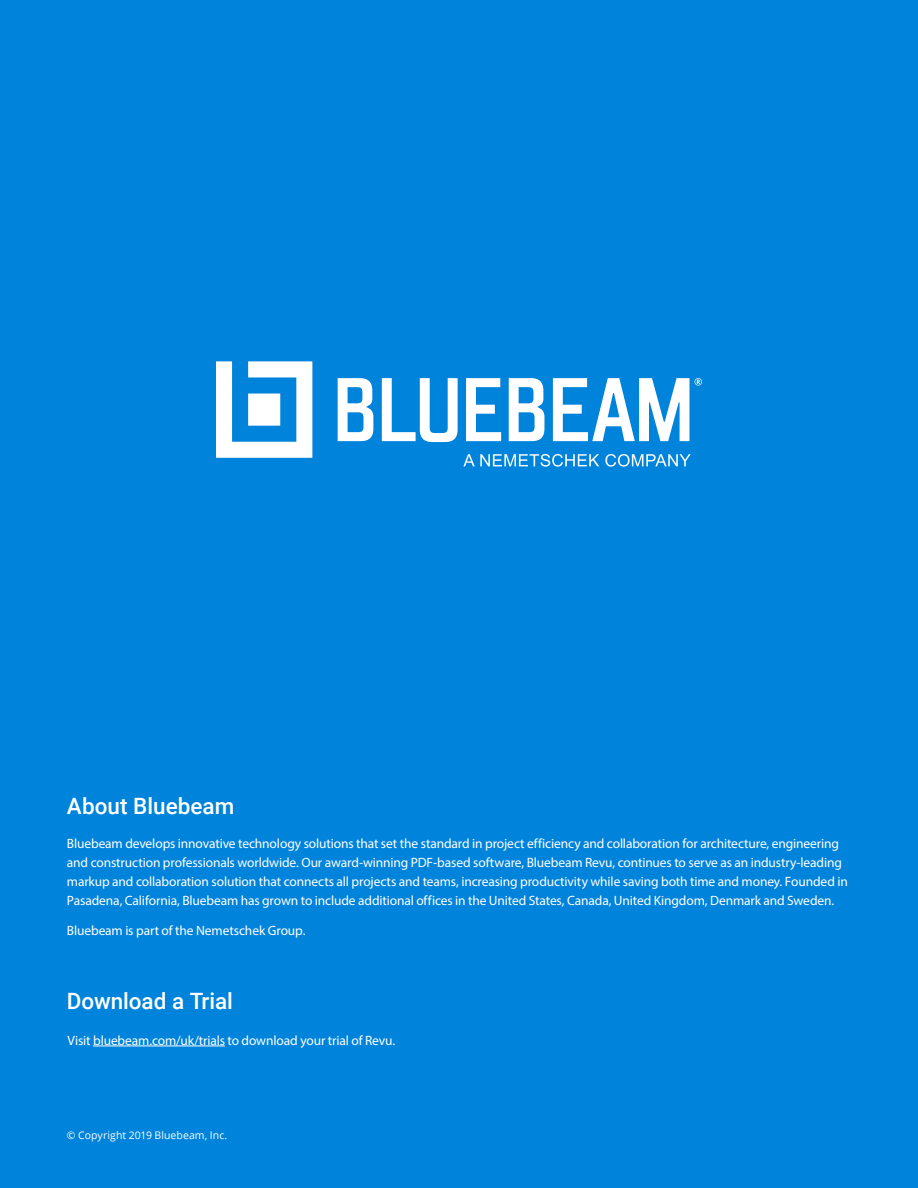
<style>
.page{position:relative;width:918px;height:1188px;background:#0083db}
.page>*{position:absolute;margin:0;border:0;box-sizing:border-box;transform-origin:0 0}
.t1{font:500 22.5px "Roboto";color:#fff}
.t2{font:13.5px/19.2px "Myriad Pro";letter-spacing:-.01em;color:#fff}
.t3{font:10.5px "Open Sans";letter-spacing:.005em;color:#fff}
</style>
<div class="page">
<svg style="left:338px;top:378px;width:35px;height:63px"></svg>
<svg style="left:382px;top:378px;width:76px;height:64px"></svg>
<svg style="left:466px;top:378px;width:35px;height:63px"></svg>
<svg style="left:553px;top:378px;width:136px;height:63px"></svg>
<svg style="left:509px;top:378px;width:35px;height:63px"></svg>
<svg style="left:216px;top:361px;width:96px;height:97px"></svg>
<svg style="left:463px;top:454px;width:136px;height:13px"></svg>
<svg style="left:605px;top:454px;width:86px;height:13px"></svg>
<svg style="left:695px;top:378px;width:7px;height:8px"></svg>
<hr style="left:93px;top:1046px;width:132px;height:1px;background:#fff">
<h1 class="t1" style="left:67px;top:797px;width:169px">About Bluebeam</h1>
<p class="t2" style="left:67px;top:835px;width:782px">Bluebeam develops innovative technology solutions that set the standard in project efficiency and collaboration for architecture, engineering and construction professionals worldwide. Our award-winning PDF-based software, Bluebeam Revu, continues to serve as an industry-leading markup and collaboration solution that connects all projects and teams, increasing productivity while saving both time and money. Founded in Pasadena, California, Bluebeam has grown to include additional offices in the United States, Canada, United Kingdom, Denmark and Sweden.</p>
<p class="t2" style="left:67px;top:922px;width:240px">Bluebeam is part of the Nemetschek Group.</p>
<h1 class="t1" style="left:67px;top:992px;width:167px">Download a Trial</h1>
<p class="t2" style="left:68px;top:1032px;width:329px">Visit bluebeam.com/uk/trials to download your trial of Revu.</p>
<p class="t3" style="left:67px;top:1131px;width:162px">© Copyright 2019 Bluebeam, Inc.</p>
</div>
